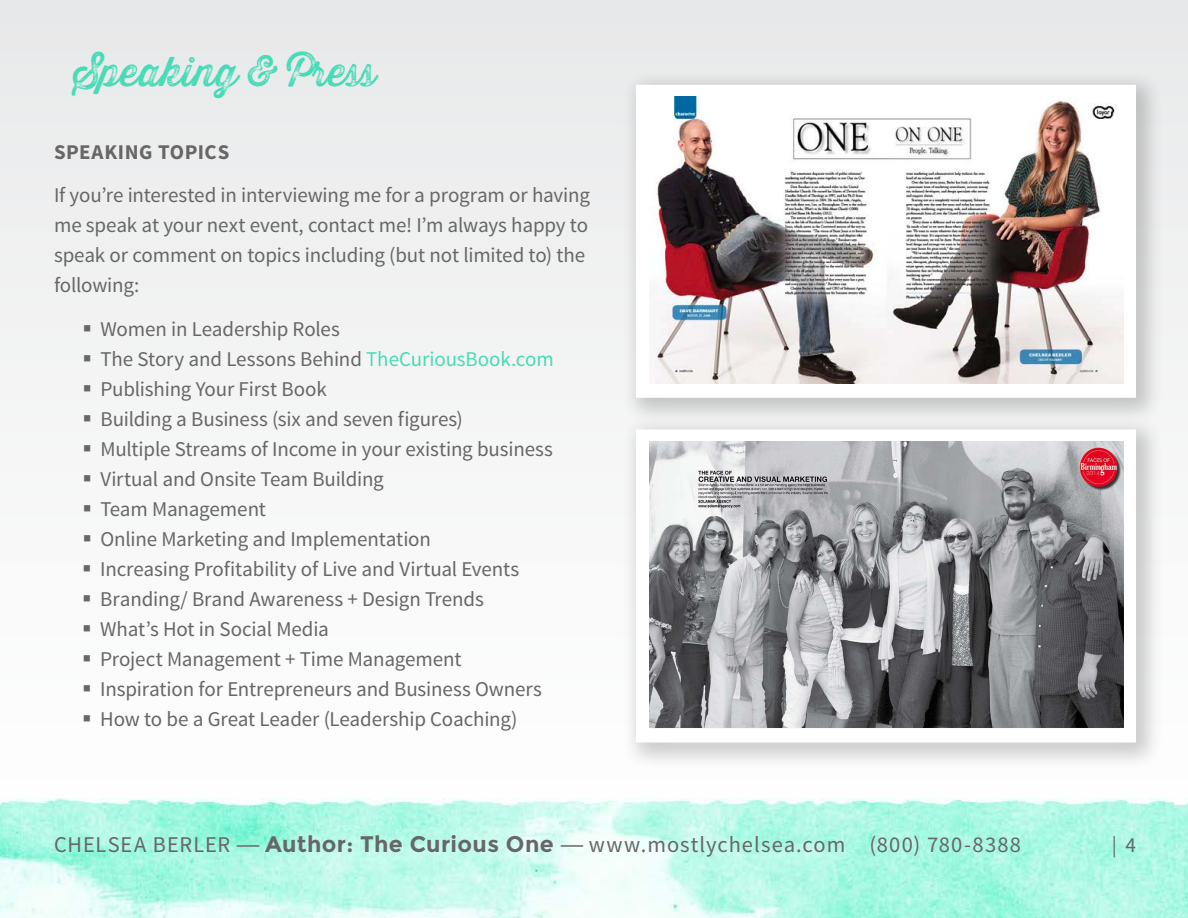
<style>
.page{position:relative;width:1188px;height:918px;background:#fff}
.page>*{position:absolute;margin:0;border:0;box-sizing:border-box;transform-origin:0 0}
.t1{font:40.5px "Thirsty Rough Reg Thr";letter-spacing:.005em;color:#48dbb7}
.t2{font:22.5px "Source Sans Pro";letter-spacing:.045em;color:#676767}
.t3{font:21.3px "Source Sans Pro";color:#676767}
.t4{font:21px/30px "Source Sans Pro";letter-spacing:-.01em;color:#676767}
.t5{font:700 21px "Source Sans Pro";letter-spacing:.025em;color:#676767}
.s1{color:#48dbb7}
.s2{font-family:"Adobe Caslon Pro";font-weight:600}
.s3{font-family:"Montserrat";font-weight:700}
</style>
<div class="page">
<div style="left:0;top:0;width:1188px;height:906px;background:#f4f4f4"></div>
<img style="left:0;top:799px;width:1188px;height:119px">
<div style="left:620px;top:70px;width:545px;height:356px;background:#000;opacity:.2"></div>
<div style="left:636px;top:85px;width:500px;height:313px;border:14px solid #fff"></div>
<img style="left:649px;top:97px;width:474px;height:286px">
<div style="left:620px;top:414px;width:545px;height:357px;background:#000;opacity:.2"></div>
<div style="left:636px;top:429px;width:500px;height:314px;border:14px solid #fff"></div>
<img style="left:649px;top:441px;width:474px;height:287px">
<h1 class="t1" style="left:74px;top:42px;width:304px">Speaking &amp; Press</h1>
<p class="t5" style="left:54px;top:139px;width:177px">SPEAKING TOPICS</p>
<p class="t4" style="left:54px;top:181px;width:538px">If you’re interested in interviewing me for a program or having me speak at your next event, contact me! I’m always happy to speak or comment on topics including (but not limited to) the following:</p>
<p class="t4" style="left:100px;top:314px;width:455px">Women in Leadership Roles<br>The Story and Lessons Behind <span class="s1">TheCuriousBook.com </span>Publishing Your First Book<br>Building a Business (six and seven figures)<br>Multiple Streams of Income in your existing business Virtual and Onsite Team Building<br>Team Management<br>Online Marketing and Implementation<br>Increasing Profitability of Live and Virtual Events Branding/ Brand Awareness + Design Trends<br>What’s Hot in Social Media<br>Project Management + Time Management Inspiration for Entrepreneurs and Business Owners How to be a Great Leader (Leadership Coaching)</p>
<p class="t2" style="left:54px;top:831px;width:969px">CHELSEA BERLER <span class="s2">—</span> <span class="s3">Author: The Curious One</span> <span class="s2">—</span> www.mostlychelsea.com (800) 780-8388</p>
<p class="t3" style="left:1112px;top:832px;width:26px">| 4</p>
</div>
